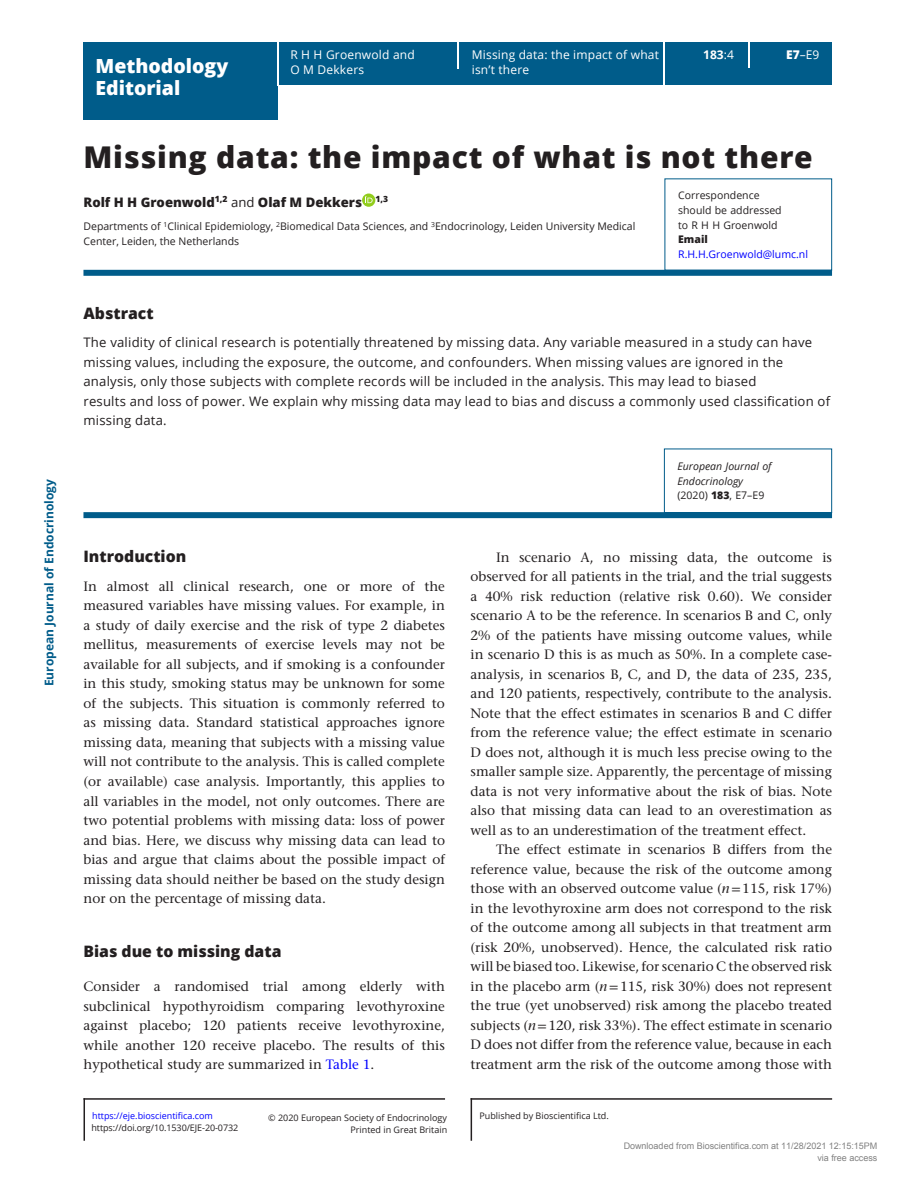
<style>
.page{position:relative;width:915px;height:1191px;background:#fff}
.page>*{position:absolute;margin:0;border:0;box-sizing:border-box;transform-origin:0 0}
.CT{font:800 30px "Open Sans";letter-spacing:.025em;color:#231f20}
.AT{font:800 19.5px/22.5px "Open Sans";color:#fff}
.H1_Rule{font:800 15.75px "Open Sans";color:#231f20}
.ABS_H{font:800 15.75px "Open Sans";color:#231f20}
.TXI{font:500 13.5px/19.5px "Stone Serif Std";color:#231f20;text-align:justify}
.TXT{font:500 13.5px/19.5px "Stone Serif Std";color:#231f20;text-align:justify}
.ABS_TXT_L{font:13.2px/19.5px "Open Sans";letter-spacing:.015em;color:#231f20}
.AU{font:800 13.2px "Open Sans";color:#231f20}
.t1{font:12px/14.7px "Open Sans";letter-spacing:.015em;color:#fff}
.t2{font:700 12px "Open Sans";color:#005c8a}
.t3{font:700 12px "Open Sans";color:#fff}
.Address{font:10.5px/14.7px "Open Sans";color:#231f20}
.Corres{font:10.5px "Open Sans";color:#231f20}
.Corres-2{font:italic 10.5px/14.7px "Open Sans";color:#231f20}
.Corres-3{font:10.5px "Open Sans";color:#00f}
.Corres-4{font:800 10.5px "Open Sans";color:#231f20}
.DOI{font:9px "Open Sans";color:#231f20}
.t4{font:9px/12px "Arial";color:rgb(0 0 0/.5);text-align:right}
.t5{font:9px "Open Sans";color:#00f}
.TXT-2{font:9px "Open Sans";color:#231f20}
.s1{font-weight:400}
.s2{font-weight:800}
.s3{color:#00f}
.s4{font-style:normal}
.s5{font-weight:800;font-style:normal}
.s6{font-style:italic}
.s7{font-family:"STIX General";font-weight:400}
</style>
<div class="page">
<div style="left:83px;top:84px;width:194px;height:35px;background:#005c8a"></div>
<hr style="left:83px;top:1098px;width:362px;height:1px;background:#231f20">
<hr style="left:83px;top:1098px;width:2px;height:42px;background:#231f20">
<hr style="left:470px;top:1098px;width:361px;height:1px;background:#231f20">
<hr style="left:470px;top:1098px;width:2px;height:42px;background:#231f20">
<div style="left:83px;top:42px;width:748px;height:43px;background:#005c8a"></div>
<hr style="left:277px;top:42px;width:1px;height:43px;background:#fff">
<hr style="left:663px;top:42px;width:1px;height:43px;background:#fff">
<hr style="left:457px;top:42px;width:2px;height:26px;background:#fff">
<hr style="left:747px;top:43px;width:2px;height:25px;background:#fff">
<div style="left:83px;top:270px;width:748px;height:6px;background:#005c8a"></div>
<div style="left:83px;top:512px;width:748px;height:6px;background:#005c8a"></div>
<svg style="left:362px;top:193px;width:13px;height:14px"></svg>
<svg style="left:365px;top:196px;width:7px;height:7px"></svg>
<div style="left:663px;top:448px;width:168px;height:65px;border:1px solid #005c8a"></div>
<p class="t2" style="left:40px;top:686px;width:209px;rotate:-90deg">European Journal of Endocrinology</p>
<p class="AT" style="left:95px;top:53px;width:134px">Methodology<br>Editorial</p>
<p class="t1" style="left:471px;top:47px;width:189px">Missing data: the impact of what isn’t there</p>
<p class="t1" style="left:290px;top:47px;width:126px">R H H Groenwold and</p>
<p class="t3" style="left:703px;top:47px;width:32px">183<span class="s1">:4</span></p>
<p class="t1" style="left:785px;top:47px;width:35px"><span class="s2">E7</span>–E9</p>
<p class="t1" style="left:290px;top:62px;width:75px">O M Dekkers</p>
<p class="CT" style="left:83px;top:134px;width:730px">Missing data: the impact of what is not there</p>
<p class="AU" style="left:83px;top:192px;width:306px">Rolf H H Groenwold<sup>1,2</sup> <span class="s1">and</span> Olaf M Dekkers <sup>1,3</sup></p>
<p class="Address" style="left:83px;top:219px;width:553px">Departments of <sup>1</sup>Clinical Epidemiology, <sup>2</sup>Biomedical Data Sciences, and <sup>3</sup>Endocrinology, Leiden University Medical<br>Center, Leiden, the Netherlands</p>
<p class="Corres" style="left:678px;top:188px;width:83px">Correspondence</p>
<p class="Corres" style="left:678px;top:203px;width:105px">should be addressed</p>
<p class="Corres" style="left:678px;top:217px;width:101px">to R H H Groenwold</p>
<p class="Corres-4" style="left:678px;top:231px;width:31px">Email</p>
<p class="Corres-3" style="left:678px;top:247px;width:131px">R.H.H.Groenwold@lumc.nl</p>
<p class="ABS_H" style="left:83px;top:301px;width:72px">Abstract</p>
<p class="ABS_TXT_L" style="left:83px;top:332px;width:748px">The validity of clinical research is potentially threatened by missing data. Any variable measured in a study can have missing values, including the exposure, the outcome, and confounders. When missing values are ignored in the analysis, only those subjects with complete records will be included in the analysis. This may lead to biased<br>results and loss of power. We explain why missing data may lead to bias and discuss a commonly used classification of missing data.</p>
<p class="H1_Rule" style="left:83px;top:544px;width:104px">Introduction</p>
<p class="TXT" style="left:83px;top:576px;width:363px">In almost all clinical research, one or more of the measured variables have missing values. For example, in a study of daily exercise and the risk of type 2 diabetes mellitus, measurements of exercise levels may not be available for all subjects, and if smoking is a confounder in this study, smoking status may be unknown for some of the subjects. This situation is commonly referred to as missing data. Standard statistical approaches ignore missing data, meaning that subjects with a missing value will not contribute to the analysis. This is called complete (or available) case analysis. Importantly, this applies to all variables in the model, not only outcomes. There are two potential problems with missing data: loss of power and bias. Here, we discuss why missing data can lead to bias and argue that claims about the possible impact of missing data should neither be based on the study design nor on the percentage of missing data.</p>
<h1 class="H1_Rule" style="left:83px;top:939px;width:199px">Bias due to missing data</h1>
<p class="TXT" style="left:83px;top:976px;width:363px">Consider a randomised trial among elderly with subclinical hypothyroidism comparing levothyroxine against placebo; 120 patients receive levothyroxine, while another 120 receive placebo. The results of this hypothetical study are summarized in <span class="s3">Table 1</span>.</p>
<p class="t5" style="left:92px;top:1109px;width:122px">https://eje.bioscientifica.com</p>
<p class="DOI" style="left:268px;top:1112px;width:180px">© 2020 European Society of Endocrinology</p>
<p class="DOI" style="left:91px;top:1121px;width:148px">https://doi.org/10.1530/EJE-20-0732</p>
<p class="DOI" style="left:350px;top:1123px;width:98px">Printed in Great Britain</p>
<p class="Corres-2" style="left:677px;top:459px;width:95px">European Journal of<br>Endocrinology <span class="s4">(2020)</span> <span class="s5">183</span><span class="s4">, E7–E9</span></p>
<p class="TXI" style="left:470px;top:547px;width:363px;text-indent:26px">In scenario A, no missing data, the outcome is observed for all patients in the trial, and the trial suggests a 40% risk reduction (relative risk 0.60). We consider scenario A to be the reference. In scenarios B and C, only 2% of the patients have missing outcome values, while in scenario D this is as much as 50%. In a complete case&shy;analysis, in scenarios B, C, and D, the data of 235, 235, and 120 patients, respectively, contribute to the analysis.<br>Note that the effect estimates in scenarios B and C differ from the reference value; the effect estimate in scenario D does not, although it is much less precise owing to the smaller sample size. Apparently, the percentage of missing data is not very informative about the risk of bias. Note also that missing data can lead to an overestimation as well as to an underestimation of the treatment effect.</p>
<p class="TXI" style="left:470px;top:840px;width:363px;text-indent:26px">The effect estimate in scenarios B differs from the reference value, because the risk of the outcome among those with an observed outcome value (<span class="s6">n</span><span class="s7">=</span>115, risk 17%) in the levothyroxine arm does not correspond to the risk of the outcome among all subjects in that treatment arm (risk 20%, unobserved). Hence, the calculated risk ratio will be biased too. Likewise, for scenario C the observed risk in the placebo arm (<span class="s6">n</span><span class="s7">=</span>115, risk 30%) does not represent the true (yet unobserved) risk among the placebo treated subjects (<span class="s6">n</span><span class="s7">=</span>120, risk 33%). The effect estimate in scenario D does not differ from the reference value, because in each treatment arm the risk of the outcome among those with</p>
<p class="TXT-2" style="left:479px;top:1109px;width:131px">Published by Bioscientifica Ltd.</p>
<p class="t4" style="left:623px;top:1139px;width:255px">Downloaded from Bioscientifica.com at 11/28/2021 12:15:15PM via free access</p>
</div>
